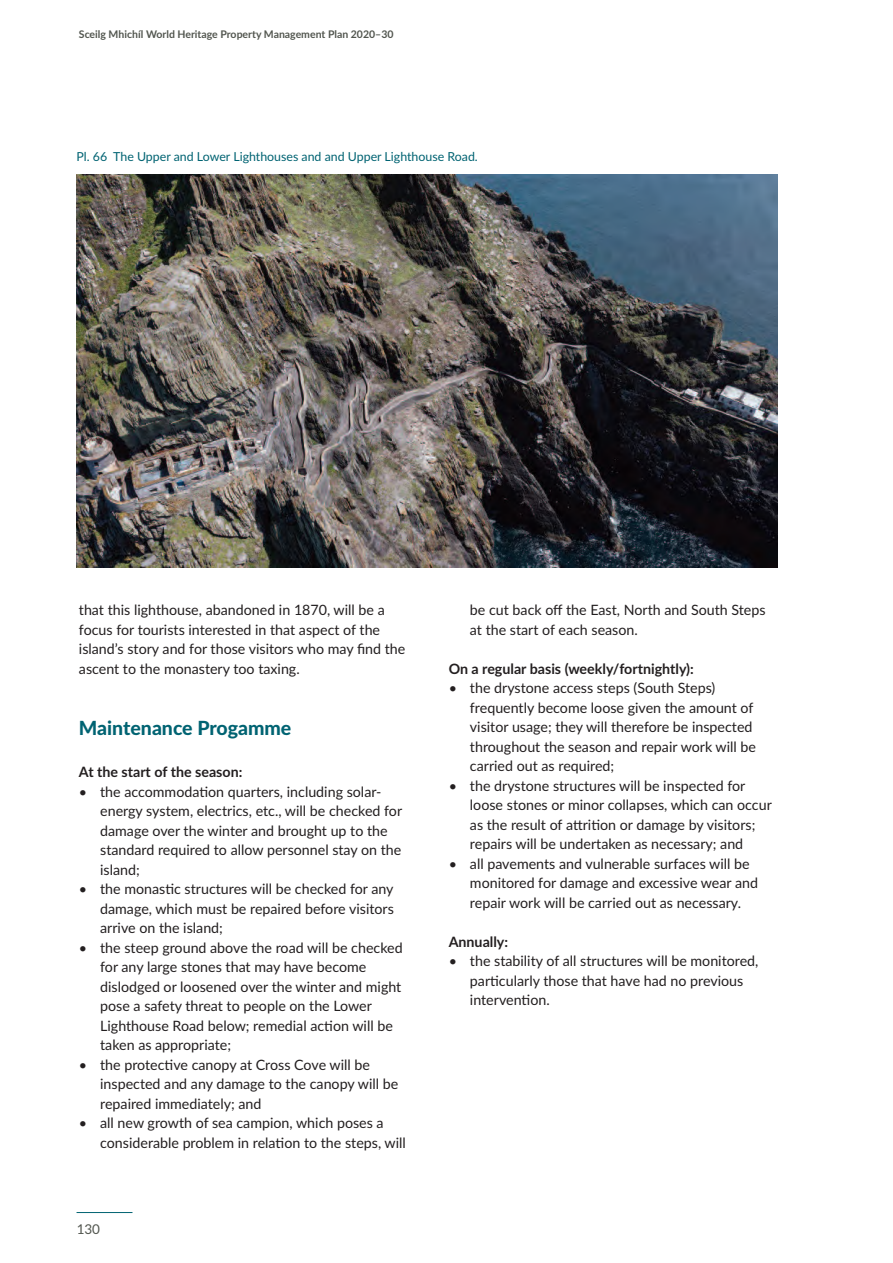
<style>
.page{position:relative;width:893px;height:1263px;background:#fff}
.page>*{position:absolute;margin:0;border:0;box-sizing:border-box;transform-origin:0 0}
.t1{font:800 19.5px "Lato";letter-spacing:-.005em;color:#006372}
.t2{font:14.25px/19.5px "Lato";color:#231f20}
.t3{font:700 14.25px "Lato";color:#231f20}
.t4{font:13.5px "Lato";color:#52564f}
.t5{font:12.3px "Lato";color:#006372}
.t6{font:700 10.5px "Lato";color:#52564f}
</style>
<div class="page">
<hr style="left:77px;top:1212px;width:55px;height:1px;background:#006372">
<img style="left:77px;top:175px;width:700px;height:392px">
<p class="t6" style="left:79px;top:28px;width:316px">Sceilg Mhichíl World Heritage Property Management Plan 2020–30</p>
<p class="t5" style="left:77px;top:150px;width:403px">Pl. 66 The Upper and Lower Lighthouses and and Upper Lighthouse Road.</p>
<p class="t2" style="left:79px;top:601px;width:328px">that this lighthouse, abandoned in 1870, will be a focus for tourists interested in that aspect of the island’s story and for those visitors who may find the ascent to the monastery too taxing.</p>
<h1 class="t1" style="left:79px;top:717px;width:214px">Maintenance Progamme</h1>
<p class="t3" style="left:79px;top:764px;width:165px">at the start of the season:</p>
<p class="t2" style="left:100px;top:782px;width:303px;text-indent:-21px">• the accommodation quarters, including solar&shy;energy system, electrics, etc., will be checked for damage over the winter and brought up to the standard required to allow personnel stay on the island;</p>
<p class="t2" style="left:100px;top:880px;width:295px;text-align:justify;text-indent:-21px">• the monastic structures will be checked for any damage, which must be repaired before visitors arrive on the island;</p>
<p class="t2" style="left:100px;top:938px;width:304px;text-indent:-21px">• the steep ground above the road will be checked for any large stones that may have become dislodged or loosened over the winter and might pose a safety threat to people on the Lower Lighthouse Road below; remedial action will be taken as appropriate;</p>
<p class="t2" style="left:100px;top:1055px;width:300px;text-indent:-21px">• the protective canopy at Cross Cove will be inspected and any damage to the canopy will be repaired immediately; and</p>
<p class="t2" style="left:100px;top:1113px;width:307px;text-indent:-21px">• all new growth of sea campion, which poses a considerable problem in relation to the steps, will</p>
<p class="t4" style="left:77px;top:1221px;width:25px">130</p>
<p class="t2" style="left:470px;top:600px;width:297px">be cut back off the East, North and South Steps at the start of each season.</p>
<p class="t3" style="left:449px;top:660px;width:247px">On a regular basis (weekly/fortnightly):</p>
<p class="t2" style="left:470px;top:678px;width:288px;text-indent:-21px">• the drystone access steps (South Steps) frequently become loose given the amount of visitor usage; they will therefore be inspected throughout the season and repair work will be carried out as required;</p>
<p class="t2" style="left:470px;top:776px;width:303px;text-indent:-21px">• the drystone structures will be inspected for loose stones or minor collapses, which can occur as the result of attrition or damage by visitors; repairs will be undertaken as necessary; and</p>
<p class="t2" style="left:470px;top:854px;width:290px;text-indent:-21px">• all pavements and vulnerable surfaces will be monitored for damage and excessive wear and repair work will be carried out as necessary.</p>
<p class="t3" style="left:449px;top:933px;width:61px">annually:</p>
<p class="t2" style="left:470px;top:951px;width:290px;text-indent:-21px">• the stability of all structures will be monitored, particularly those that have had no previous intervention.</p>
</div>
